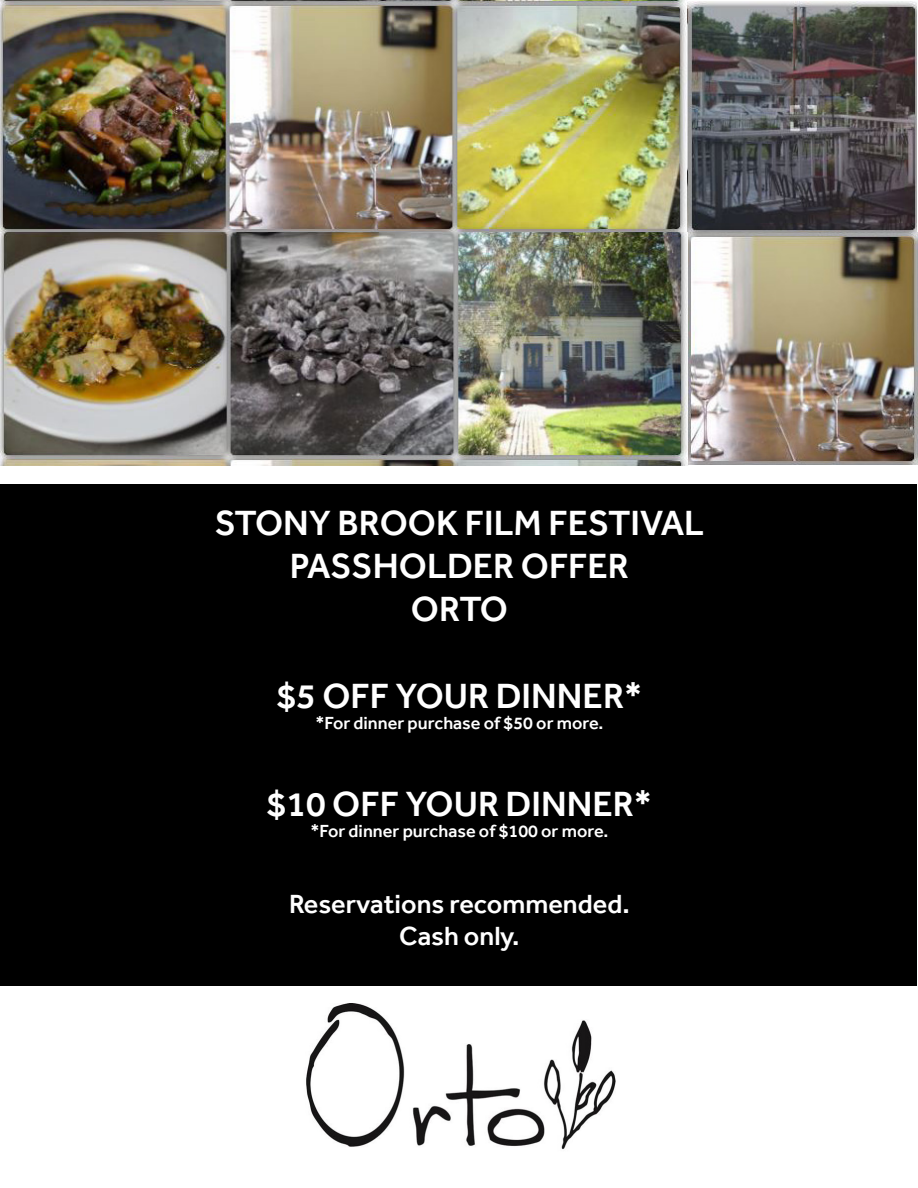
<style>
.page{position:relative;width:918px;height:1188px;background:#fff}
.page>*{position:absolute;margin:0;border:0;box-sizing:border-box;transform-origin:0 0}
.t1{font:500 36px "Effra";color:#fff}
.t2{font:500 27px "Effra";color:#fff}
.t3{font:500 18px "Effra";color:#fff}
</style>
<div class="page">
<div style="left:1px;top:484px;width:916px;height:502px;background:#000"></div>
<img style="left:306px;top:1004px;width:310px;height:146px">
<img style="left:0;top:0;width:916px;height:233px">
<img style="left:0;top:233px;width:689px;height:233px">
<img style="left:689px;top:233px;width:228px;height:231px">
<p class="t1" style="left:215px;top:501px;width:491px">STONY BROOK FILM FESTIVAL</p>
<p class="t1" style="left:290px;top:544px;width:341px">PASSHOLDER OFFER</p>
<p class="t1" style="left:411px;top:588px;width:99px">ORTO</p>
<p class="t1" style="left:277px;top:674px;width:367px">$5 OFF YOUR DINNER*</p>
<p class="t3" style="left:315px;top:712px;width:289px">*For dinner purchase of $50 or more.</p>
<p class="t1" style="left:267px;top:782px;width:387px">$10 OFF YOUR DINNER*</p>
<p class="t3" style="left:311px;top:820px;width:299px">*For dinner purchase of $100 or more.</p>
<p class="t2" style="left:289px;top:888px;width:342px">Reservations recommended.</p>
<p class="t2" style="left:399px;top:920px;width:122px">Cash only.</p>
</div>
